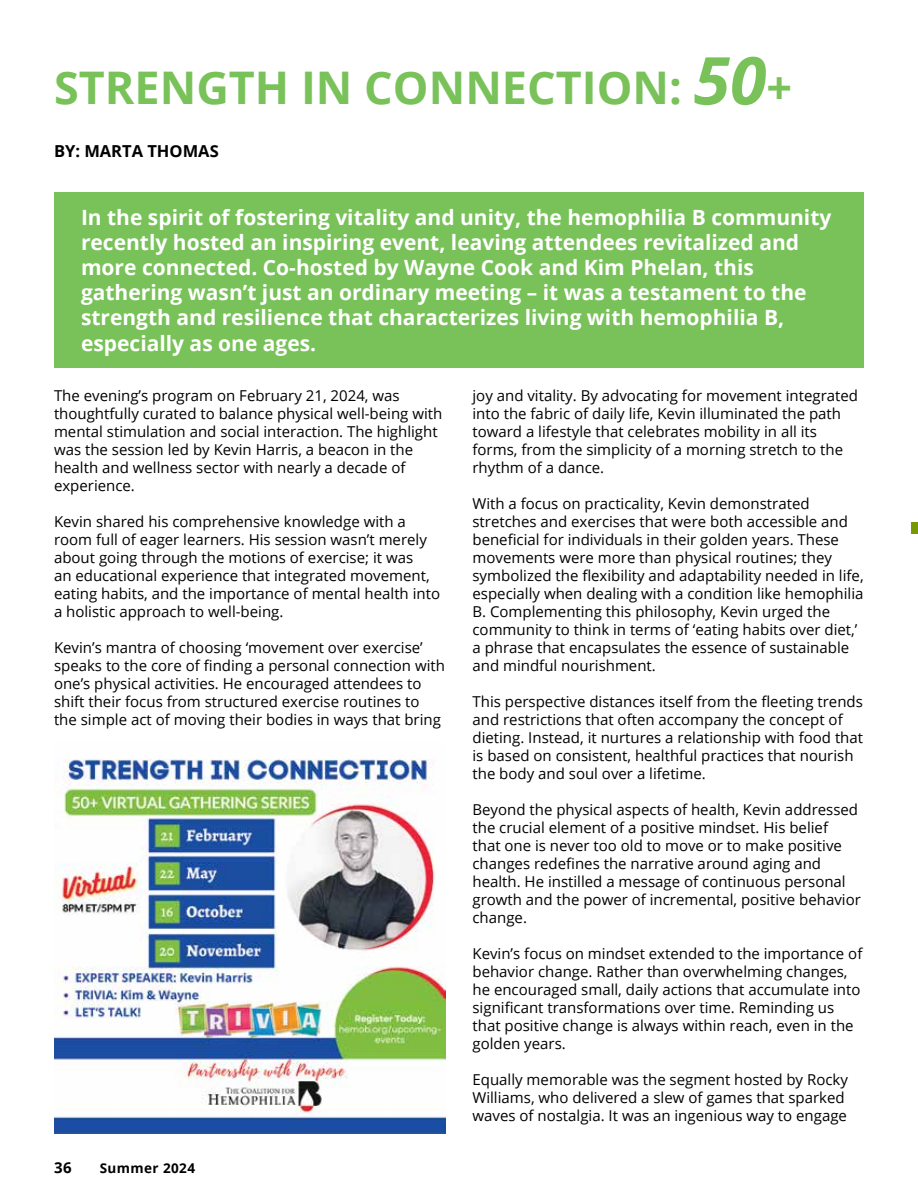
<style>
.page{position:relative;width:918px;height:1188px;background:#fff}
.page>*{position:absolute;margin:0;border:0;box-sizing:border-box;transform-origin:0 0}
.t1{font:700 45px "Open Sans";color:#78c259}
.t2{font:700 21px/25.2px "Open Sans";color:#fff}
.t3{font:700 16.5px "Open Sans";color:#000}
.t4{font:15px/18px "Open Sans";color:#000}
.t5{font:700 15px "Open Sans";color:#000}
.t6{font:700 13.5px "Open Sans";letter-spacing:.03em;color:#000}
.s1{font-style:italic;font-size:66px}
</style>
<div class="page">
<div style="left:54px;top:192px;width:810px;height:175px;background:#78c259"></div>
<img style="left:54px;top:759px;width:392px;height:375px">
<hr style="left:917px;top:528px;width:1px;height:660px;background:#789904">
<div style="left:911px;top:523px;width:7px;height:11px;background:#789904"></div>
<h1 class="t1" style="left:54px;top:56px;width:740px">STRENGTH IN CONNECTION: <span class="s1">50</span>+</h1>
<p class="t3" style="left:54px;top:140px;width:166px">BY: MARTA THOMAS</p>
<p class="t2" style="left:81px;top:204px;width:752px">In the spirit of fostering vitality and unity, the hemophilia B community recently hosted an inspiring event, leaving attendees revitalized and more connected. Co-hosted by Wayne Cook and Kim Phelan, this gathering wasn’t just an ordinary meeting – it was a testament to the strength and resilience that characterizes living with hemophilia B, especially as one ages.</p>
<p class="t4" style="left:54px;top:387px;width:390px">The evening’s program on February 21, 2024, was thoughtfully curated to balance physical well-being with mental stimulation and social interaction. The highlight was the session led by Kevin Harris, a beacon in the health and wellness sector with nearly a decade of experience.</p>
<p class="t4" style="left:54px;top:513px;width:388px">Kevin shared his comprehensive knowledge with a room full of eager learners. His session wasn’t merely about going through the motions of exercise; it was<br>an educational experience that integrated movement, eating habits, and the importance of mental health into a holistic approach to well-being.</p>
<p class="t4" style="left:54px;top:639px;width:393px">Kevin’s mantra of choosing ‘movement over exercise’ speaks to the core of finding a personal connection with one’s physical activities. He encouraged attendees to shift their focus from structured exercise routines to the simple act of moving their bodies in ways that bring</p>
<p class="t5" style="left:54px;top:1157px;width:19px">36</p>
<p class="t6" style="left:100px;top:1158px;width:97px">Summer 2024</p>
<p class="t4" style="left:472px;top:387px;width:387px">joy and vitality. By advocating for movement integrated into the fabric of daily life, Kevin illuminated the path toward a lifestyle that celebrates mobility in all its forms, from the simplicity of a morning stretch to the rhythm of a dance.</p>
<p class="t4" style="left:472px;top:495px;width:393px">With a focus on practicality, Kevin demonstrated stretches and exercises that were both accessible and beneficial for individuals in their golden years. These movements were more than physical routines; they symbolized the flexibility and adaptability needed in life, especially when dealing with a condition like hemophilia B. Complementing this philosophy, Kevin urged the community to think in terms of ‘eating habits over diet,’ a phrase that encapsulates the essence of sustainable and mindful nourishment.</p>
<p class="t4" style="left:472px;top:693px;width:392px">This perspective distances itself from the fleeting trends and restrictions that often accompany the concept of dieting. Instead, it nurtures a relationship with food that is based on consistent, healthful practices that nourish the body and soul over a lifetime.</p>
<p class="t4" style="left:472px;top:801px;width:390px">Beyond the physical aspects of health, Kevin addressed the crucial element of a positive mindset. His belief<br>that one is never too old to move or to make positive changes redefines the narrative around aging and health. He instilled a message of continuous personal growth and the power of incremental, positive behavior change.</p>
<p class="t4" style="left:472px;top:945px;width:391px">Kevin’s focus on mindset extended to the importance of behavior change. Rather than overwhelming changes, he encouraged small, daily actions that accumulate into significant transformations over time. Reminding us that positive change is always within reach, even in the golden years.</p>
<p class="t4" style="left:472px;top:1071px;width:377px">Equally memorable was the segment hosted by Rocky<br>Williams, who delivered a slew of games that sparked waves of nostalgia. It was an ingenious way to engage</p>
</div>
